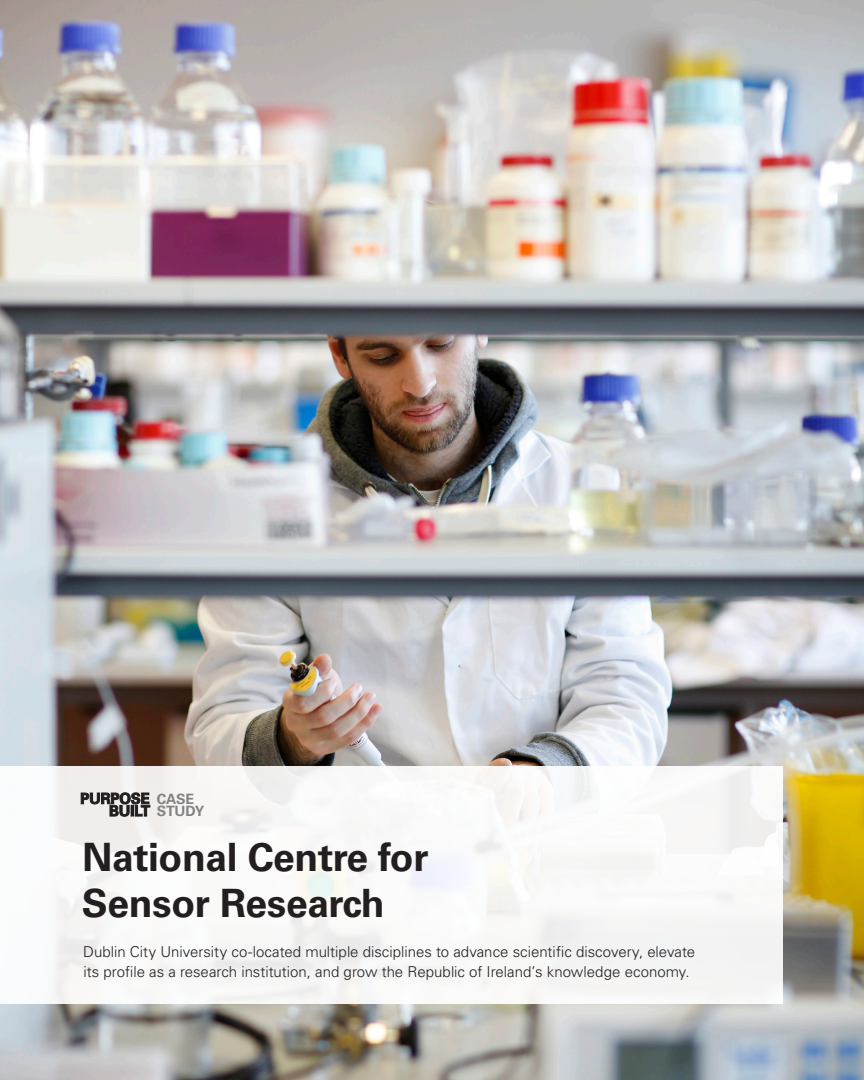
<style>
.page{position:relative;width:864px;height:1080px;background:#fff}
.page>*{position:absolute;margin:0;border:0;box-sizing:border-box;transform-origin:0 0}
.Title__Option_2{font:700 39px/46.8px "Univers LT Std";letter-spacing:-.01em;color:#231f20}
.Title__Option_2-2{font:300 15px/19.5px "Univers LT Std";color:#231f20}
.Title__Option_2-3{font:700 14.25px "Univers LT Std";letter-spacing:-.01em;color:#828282}
</style>
<div class="page">
<img style="left:0;top:0;width:864px;height:1080px">
<div style="left:0;top:767px;width:783px;height:237px;background:#f9f8f8"></div>
<svg style="left:81px;top:792px;width:69px;height:25px"></svg>
<p class="Title__Option_2-3" style="left:157px;top:790px;width:39px">CASE</p>
<p class="Title__Option_2-3" style="left:157px;top:802px;width:49px">STUDY</p>
<p class="Title__Option_2" style="left:82px;top:834px;width:348px">National Centre for<br>Sensor Research</p>
<p class="Title__Option_2-2" style="left:83px;top:942px;width:613px">Dublin City University co-located multiple disciplines to advance scientific discovery, elevate its profile as a research institution, and grow the Republic of Ireland’s knowledge economy.</p>
</div>
